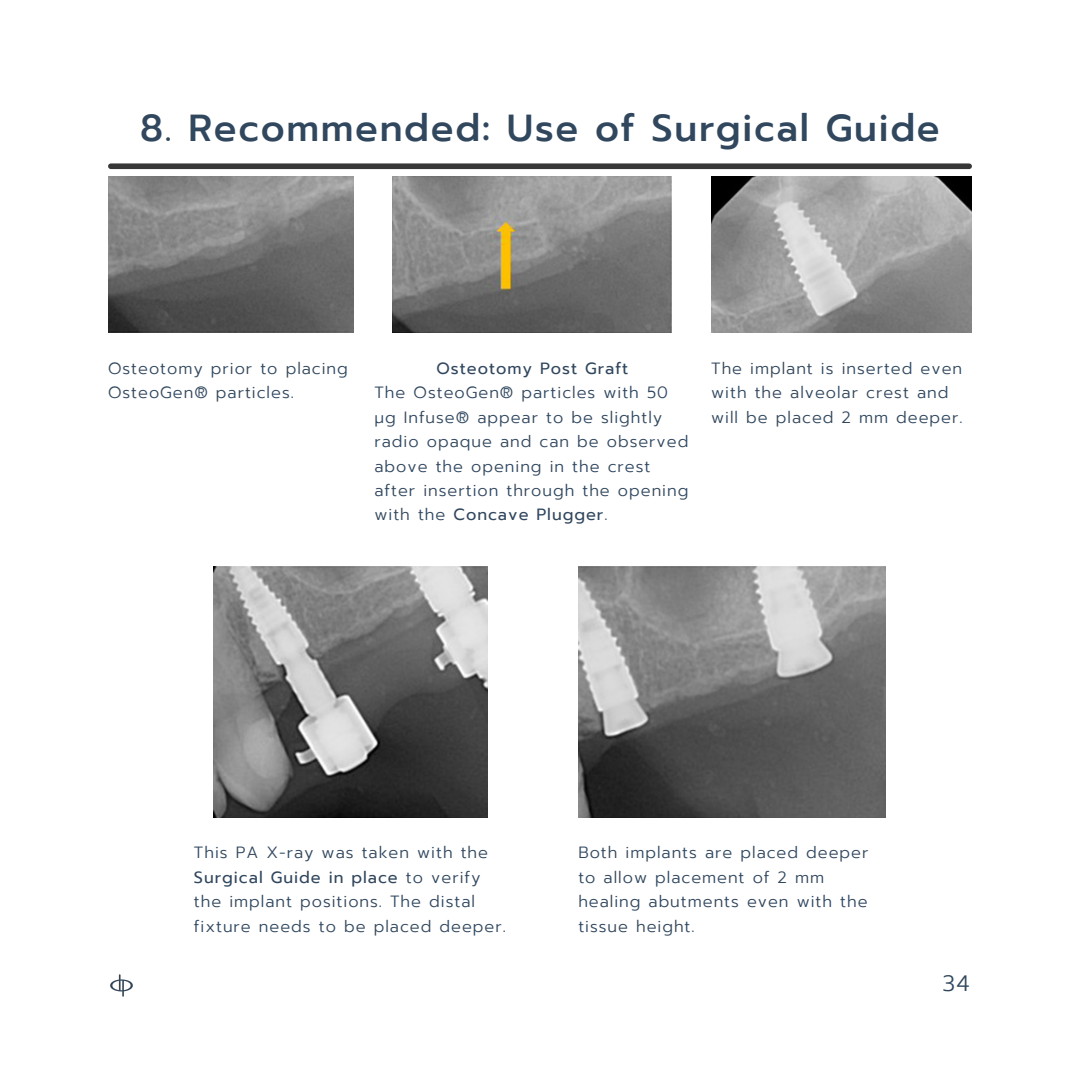
<style>
.page{position:relative;width:1080px;height:1080px;background:#fff}
.page>*{position:absolute;margin:0;border:0;box-sizing:border-box;transform-origin:0 0}
.t1{font:500 37.5px "Prompt";letter-spacing:.045em;color:#31475e}
.t2{font:300 22.25px "Prompt";color:#31475e}
.t3{font:300 16.25px/24.2px "Prompt";letter-spacing:.06em;color:#31475e}
.t4{font:16.25px "Prompt";letter-spacing:.06em;color:#31475e}
.s1{font-weight:400}
</style>
<div class="page">
<div style="left:111px;top:163px;width:858px;height:6px;background:#373737"></div>
<img style="left:110px;top:974px;width:23px;height:23px">
<img style="left:392px;top:176px;width:280px;height:156px">
<img style="left:108px;top:176px;width:246px;height:156px">
<img style="left:711px;top:176px;width:261px;height:156px">
<img style="left:214px;top:566px;width:274px;height:252px">
<img style="left:578px;top:566px;width:308px;height:252px">
<h1 class="t1" style="left:140px;top:100px;width:801px">8. Recommended: Use of Surgical Guide</h1>
<p class="t4" style="left:437px;top:356px;width:193px">Osteotomy Post Graft</p>
<p class="t3" style="left:374px;top:381px;width:315px">The OsteoGen® particles with 50 μg Infuse® appear to be slightly radio opaque and can be observed above the opening in the crest after insertion through the opening with the <span class="s1">Concave Plugger</span>.</p>
<p class="t3" style="left:108px;top:356px;width:241px">Osteotomy prior to placing<br>OsteoGen® particles.</p>
<p class="t3" style="left:711px;top:356px;width:253px">The implant is inserted even with the alveolar crest and will be placed 2 mm deeper.</p>
<p class="t3" style="left:194px;top:841px;width:313px">This PA X-ray was taken with the <span class="s1">Surgical Guide in place</span> to verify the implant positions. The distal fixture needs to be placed deeper.</p>
<p class="t3" style="left:578px;top:841px;width:292px">Both implants are placed deeper to allow placement of 2 mm healing abutments even with the tissue height.</p>
<h2 class="t2" style="left:942px;top:967px;width:29px">34</h2>
</div>
